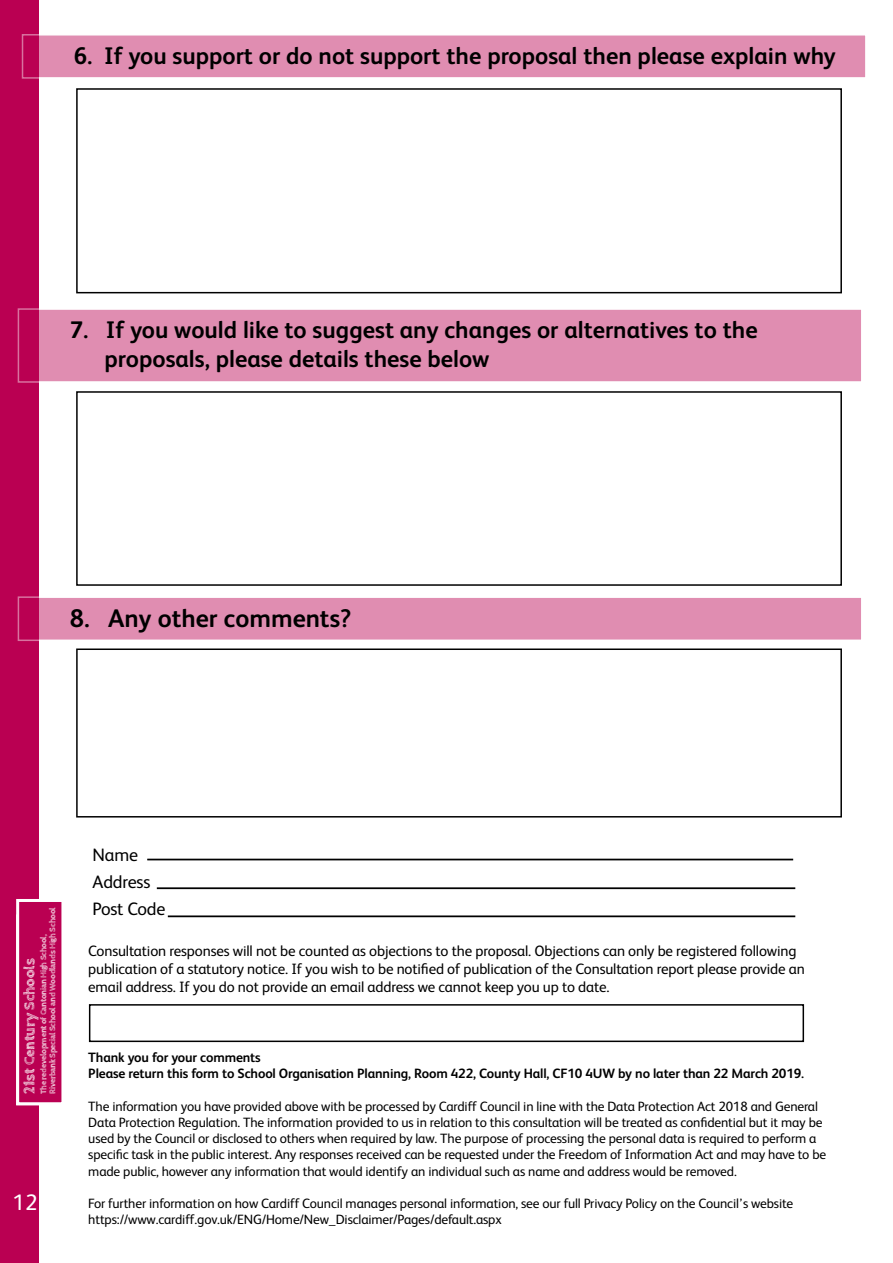
<style>
.page{position:relative;width:893px;height:1263px;background:#fff}
.page>*{position:absolute;margin:0;border:0;box-sizing:border-box;transform-origin:0 0}
.t1{font:700 25.5px "FS Albert";color:#000}
.t2{font:700 24px/28.8px "FS Albert";color:#000}
.t3{font:22.5px "FS Albert";color:#fff}
.t4{font:18px "FS Albert";letter-spacing:-.01em;color:#000}
.t5{font:15px/18px "FS Albert";letter-spacing:-.01em;color:#000}
.t6{font:700 14.85px "Cabin Sketch";color:#fff}
.t7{font:13.5px/16.2px "FS Albert";letter-spacing:-.01em;color:#000}
.t8{font:700 13.5px "FS Albert";letter-spacing:-.01em;color:#000}
.t9{font:700 9px/9px "Cabin Sketch";color:#fff}
.t10{font:700 8.4px/9px "Cabin Sketch";letter-spacing:-.025em;color:#fff}
</style>
<div class="page">
<div style="left:0;top:0;width:39px;height:1263px;background:#ba0052"></div>
<div style="left:22px;top:34px;width:845px;height:45px;background:#e08db1;border:2px solid #fff"></div>
<div style="left:18px;top:308px;width:844px;height:75px;background:#e08db1;border:2px solid #fff"></div>
<div style="left:18px;top:596px;width:844px;height:45px;background:#e08db1;border:2px solid #fff"></div>
<div style="left:89px;top:1004px;width:715px;height:38px;border:2px solid #000"></div>
<div style="left:147px;top:859px;width:646px;height:1px;border:1px solid #000"></div>
<div style="left:157px;top:887px;width:638px;height:2px;border:1px solid #000"></div>
<div style="left:168px;top:915px;width:627px;height:2px;border:1px solid #000"></div>
<div style="left:76px;top:88px;width:766px;height:205px;border:2px solid #000"></div>
<div style="left:76px;top:391px;width:766px;height:195px;border:2px solid #000"></div>
<div style="left:76px;top:648px;width:766px;height:169px;border:2px solid #000"></div>
<div style="left:16px;top:899px;width:48px;height:206px;background:#ba0052;border:3px solid #fff"></div>
<p class="t2" style="left:74px;top:40px;width:763px">6. If you support or do not support the proposal then please explain why</p>
<p class="t2" style="left:105px;top:315px;width:655px;text-indent:-35px">7. If you would like to suggest any changes or alternatives to the proposals, please details these below</p>
<p class="t1" style="left:70px;top:601px;width:283px">8. Any other comments?</p>
<p class="t10" style="left:39px;top:1094px;width:188px;rotate:-90deg">The redevelopment of Cantonian High School,<br>Riverbank Special School and Woodlands High School</p>
<p class="t9" style="left:39px;top:1095px;width:166px;rotate:-90deg">The provision of english-medium primary school places in the Llanrumney area</p>
<p class="t6" style="left:21px;top:1094px;width:137px;rotate:-90deg">21st Century Schools</p>
<h3 class="t3" style="left:13px;top:1187px;width:26px">12</h3>
<p class="t4" style="left:93px;top:843px;width:47px">Name</p>
<p class="t4" style="left:93px;top:870px;width:59px">Address</p>
<p class="t4" style="left:93px;top:897px;width:74px">Post Code</p>
<p class="t5" style="left:88px;top:941px;width:718px">Consultation responses will not be counted as objections to the proposal. Objections can only be registered following publication of a statutory notice. If you wish to be notified of publication of the Consultation report please provide an email address. If you do not provide an email address we cannot keep you up to date.</p>
<p class="t8" style="left:88px;top:1048px;width:174px">Thank you for your comments</p>
<p class="t8" style="left:88px;top:1064px;width:717px">Please return this form to School Organisation Planning, Room 422, County Hall, CF10 4UW by no later than 22 March 2019.</p>
<p class="t7" style="left:88px;top:1097px;width:739px">The information you have provided above with be processed by Cardiff Council in line with the Data Protection Act 2018 and General Data Protection Regulation. The information provided to us in relation to this consultation will be treated as confidential but it may be used by the Council or disclosed to others when required by law. The purpose of processing the personal data is required to perform a specific task in the public interest. Any responses received can be requested under the Freedom of Information Act and may have to be made public, however any information that would identify an individual such as name and address would be removed.</p>
<p class="t7" style="left:88px;top:1194px;width:706px">For further information on how Cardiff Council manages personal information, see our full Privacy Policy on the Council’s website https://www.cardiff.gov.uk/ENG/Home/New_Disclaimer/Pages/default.aspx</p>
</div>
